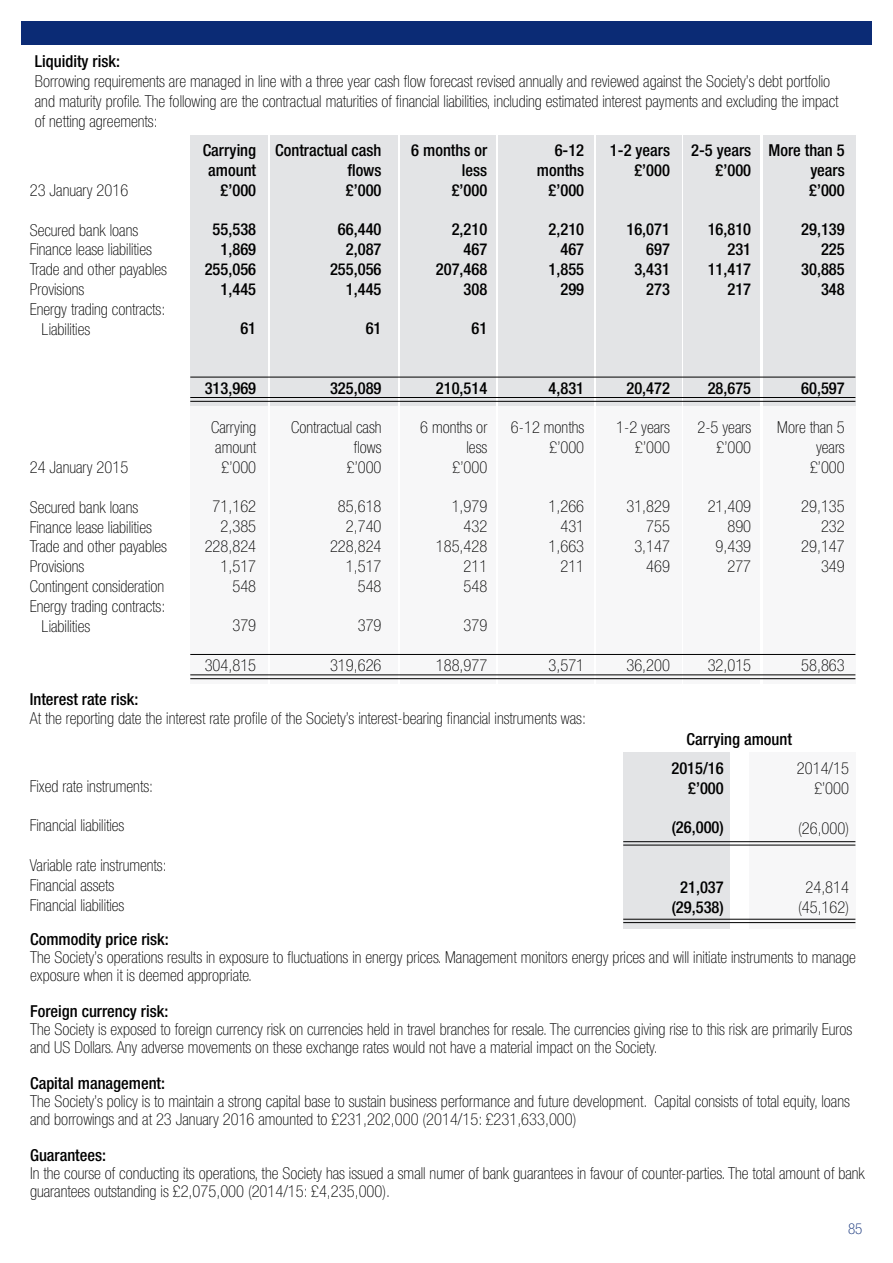
<style>
.page{position:relative;width:893px;height:1263px;background:#fff}
.page>*{position:absolute;margin:0;border:0;box-sizing:border-box;transform-origin:0 0}
.t1{font:100 condensed 16.5px/19.8px "Helvetica Neue";color:#000;text-align:right}
.t2{font:500 condensed 16.5px/19.8px "Helvetica Neue";color:#000;text-align:right}
.t3{font:100 condensed 15px "Helvetica Neue";color:#0b2b75}
</style>
<div class="page">
<div style="left:21px;top:21px;width:851px;height:24px;background:#0b2b75"></div>
<div style="left:191px;top:388px;width:77px;height:296px;background:#f7f7f8"></div>
<div style="left:270px;top:388px;width:128px;height:296px;background:#f7f7f8"></div>
<div style="left:401px;top:388px;width:95px;height:296px;background:#f7f7f8"></div>
<div style="left:498px;top:388px;width:95px;height:296px;background:#f7f7f8"></div>
<div style="left:596px;top:388px;width:85px;height:296px;background:#f7f7f8"></div>
<div style="left:684px;top:388px;width:76px;height:296px;background:#f7f7f8"></div>
<div style="left:763px;top:388px;width:92px;height:296px;background:#f7f7f8"></div>
<div style="left:191px;top:136px;width:77px;height:270px;background:#e3e4e6"></div>
<div style="left:270px;top:136px;width:128px;height:270px;background:#e3e4e6"></div>
<div style="left:401px;top:136px;width:95px;height:270px;background:#e3e4e6"></div>
<div style="left:498px;top:136px;width:95px;height:270px;background:#e3e4e6"></div>
<div style="left:596px;top:136px;width:85px;height:270px;background:#e3e4e6"></div>
<div style="left:684px;top:136px;width:76px;height:270px;background:#e3e4e6"></div>
<div style="left:763px;top:136px;width:92px;height:270px;background:#e3e4e6"></div>
<hr style="left:190px;top:397px;width:665px;height:1px;background:#000">
<hr style="left:190px;top:674px;width:665px;height:1px;background:#000">
<hr style="left:190px;top:401px;width:665px;height:1px;background:#000">
<hr style="left:190px;top:678px;width:665px;height:1px;background:#000">
<hr style="left:190px;top:377px;width:665px;height:1px;background:#000">
<hr style="left:190px;top:654px;width:665px;height:1px;background:#000">
<div style="left:623px;top:752px;width:106px;height:177px;background:#e3e4e6"></div>
<div style="left:749px;top:752px;width:106px;height:177px;background:#f7f7f8"></div>
<hr style="left:623px;top:841px;width:232px;height:1px;background:#000">
<hr style="left:623px;top:919px;width:232px;height:1px;background:#000">
<hr style="left:623px;top:845px;width:232px;height:1px;background:#000">
<hr style="left:623px;top:922px;width:232px;height:1px;background:#000">
<p class="t2" style="left:35px;top:51px;width:87px">Liquidity risk:</p>
<p class="t1" style="left:35px;top:71px;width:805px;text-align:left">Borrowing requirements are managed in line with a three year cash flow forecast revised annually and reviewed against the Society’s debt portfolio and maturity profile. The following are the contractual maturities of financial liabilities, including estimated interest payments and excluding the impact of netting agreements:</p>
<p class="t2" style="left:203px;top:140px;width:55px">Carrying amount £’000</p>
<p class="t2" style="left:205px;top:219px;width:53px">55,538<br>1,869<br>255,056<br>1,445</p>
<p class="t2" style="left:240px;top:318px;width:17px">61</p>
<p class="t2" style="left:346px;top:140px;width:37px;text-align:justify;text-indent:-71px">Contractual cash flows £’000</p>
<p class="t2" style="left:330px;top:219px;width:53px">66,440<br>2,087<br>255,056<br>1,445</p>
<p class="t2" style="left:366px;top:318px;width:17px">61</p>
<p class="t2" style="left:411px;top:140px;width:78px">6 months or less<br>£’000</p>
<p class="t2" style="left:436px;top:219px;width:53px">2,210<br>467<br>207,468<br>308</p>
<p class="t2" style="left:471px;top:318px;width:17px">61</p>
<p class="t2" style="left:809px;top:140px;width:37px;text-align:justify;text-indent:-41px">More than 5 years £’000</p>
<p class="t2" style="left:801px;top:219px;width:45px">29,139<br>225<br>30,885<br>348</p>
<p class="t2" style="left:537px;top:140px;width:49px">6-12 months £’000</p>
<p class="t2" style="left:549px;top:219px;width:37px">2,210<br>467<br>1,855<br>299</p>
<p class="t2" style="left:610px;top:140px;width:62px">1-2 years £’000</p>
<p class="t2" style="left:691px;top:140px;width:62px">2-5 years £’000</p>
<p class="t1" style="left:30px;top:180px;width:100px">23 January 2016</p>
<p class="t1" style="left:30px;top:220px;width:110px">Secured bank loans</p>
<p class="t1" style="left:30px;top:240px;width:124px">Finance lease liabilities</p>
<p class="t1" style="left:30px;top:259px;width:139px">Trade and other payables</p>
<p class="t1" style="left:30px;top:279px;width:56px">Provisions</p>
<p class="t1" style="left:30px;top:299px;width:137px">Energy trading contracts:</p>
<p class="t1" style="left:42px;top:319px;width:50px">Liabilities</p>
<p class="t2" style="left:626px;top:219px;width:45px">16,071<br>697<br>3,431<br>273</p>
<p class="t2" style="left:708px;top:219px;width:45px">16,810<br>231<br>11,417<br>217</p>
<p class="t1" style="left:30px;top:457px;width:100px">24 January 2015</p>
<p class="t1" style="left:30px;top:497px;width:110px">Secured bank loans</p>
<p class="t1" style="left:30px;top:517px;width:124px">Finance lease liabilities</p>
<p class="t1" style="left:30px;top:537px;width:139px">Trade and other payables</p>
<p class="t1" style="left:30px;top:556px;width:56px">Provisions</p>
<p class="t1" style="left:30px;top:576px;width:136px">Contingent consideration</p>
<p class="t1" style="left:30px;top:596px;width:137px">Energy trading contracts:</p>
<p class="t1" style="left:42px;top:616px;width:50px">Liabilities</p>
<p class="t2" style="left:205px;top:378px;width:53px">313,969</p>
<p class="t1" style="left:211px;top:417px;width:46px">Carrying amount £’000</p>
<p class="t1" style="left:205px;top:497px;width:53px">71,162<br>2,385<br>228,824<br>1,517<br>548</p>
<p class="t1" style="left:232px;top:615px;width:25px">379</p>
<p class="t1" style="left:205px;top:655px;width:53px">304,815</p>
<p class="t2" style="left:330px;top:378px;width:53px">325,089</p>
<p class="t1" style="left:291px;top:417px;width:92px">Contractual cash flows<br>£’000</p>
<p class="t1" style="left:330px;top:497px;width:53px">85,618<br>2,740<br>228,824<br>1,517<br>548</p>
<p class="t1" style="left:358px;top:615px;width:25px">379</p>
<p class="t1" style="left:330px;top:655px;width:53px">319,626</p>
<p class="t2" style="left:436px;top:378px;width:53px">210,514</p>
<p class="t1" style="left:420px;top:417px;width:69px">6 months or less<br>£’000</p>
<p class="t1" style="left:436px;top:497px;width:53px">1,979<br>432<br>185,428<br>211<br>548</p>
<p class="t1" style="left:464px;top:615px;width:25px">379</p>
<p class="t1" style="left:436px;top:655px;width:53px">188,977</p>
<p class="t2" style="left:549px;top:378px;width:37px">4,831</p>
<p class="t1" style="left:511px;top:417px;width:75px">6-12 months £’000</p>
<p class="t1" style="left:549px;top:497px;width:37px">1,266<br>431<br>1,663<br>211</p>
<p class="t1" style="left:549px;top:655px;width:37px">3,571</p>
<p class="t2" style="left:30px;top:689px;width:110px">Interest rate risk:</p>
<p class="t1" style="left:30px;top:709px;width:558px">At the reporting date the interest rate profile of the Society’s interest-bearing financial instruments was:</p>
<p class="t1" style="left:30px;top:776px;width:125px">Fixed rate instruments:</p>
<p class="t1" style="left:30px;top:815px;width:96px">Financial liabilities</p>
<p class="t1" style="left:30px;top:855px;width:138px;text-align:left">Variable rate instruments:<br>Financial assets<br>Financial liabilities</p>
<p class="t2" style="left:626px;top:378px;width:45px">20,472</p>
<p class="t1" style="left:616px;top:417px;width:55px">1-2 years £’000</p>
<p class="t1" style="left:626px;top:497px;width:45px">31,829<br>755<br>3,147<br>469</p>
<p class="t2" style="left:708px;top:378px;width:45px">28,675</p>
<p class="t1" style="left:697px;top:417px;width:55px">2-5 years £’000</p>
<p class="t1" style="left:708px;top:497px;width:45px">21,409<br>890<br>9,439<br>277</p>
<p class="t2" style="left:801px;top:378px;width:45px">60,597</p>
<p class="t1" style="left:777px;top:417px;width:69px">More than 5 years £’000</p>
<p class="t1" style="left:801px;top:497px;width:45px">29,135<br>232<br>29,147<br>349</p>
<p class="t1" style="left:626px;top:655px;width:45px">36,200</p>
<p class="t1" style="left:708px;top:655px;width:45px">32,015</p>
<p class="t1" style="left:801px;top:655px;width:45px">58,863</p>
<p class="t2" style="left:687px;top:729px;width:107px">Carrying amount</p>
<p class="t2" style="left:671px;top:758px;width:54px">2015/16 £’000</p>
<p class="t2" style="left:672px;top:817px;width:54px">(26,000)</p>
<p class="t2" style="left:672px;top:877px;width:54px;text-align:center">21,037 (29,538)</p>
<p class="t1" style="left:797px;top:758px;width:54px">2014/15 £’000</p>
<p class="t1" style="left:798px;top:818px;width:52px">(26,000)</p>
<p class="t1" style="left:798px;top:877px;width:52px;text-align:center">24,814 (45,162)</p>
<p class="t2" style="left:30px;top:929px;width:140px">Commodity price risk:</p>
<p class="t1" style="left:30px;top:948px;width:827px;line-height:18px;text-align:left">The Society’s operations results in exposure to fluctuations in energy prices. Management monitors energy prices and will initiate instruments to manage exposure when it is deemed appropriate.</p>
<p class="t2" style="left:30px;top:1001px;width:140px">Foreign currency risk:</p>
<p class="t1" style="left:30px;top:1020px;width:824px;line-height:18px;text-align:left">The Society is exposed to foreign currency risk on currencies held in travel branches for resale. The currencies giving rise to this risk are primarily Euros and US Dollars. Any adverse movements on these exchange rates would not have a material impact on the Society.</p>
<p class="t2" style="left:30px;top:1073px;width:136px">Capital management:</p>
<p class="t1" style="left:30px;top:1092px;width:821px;line-height:18px;text-align:left">The Society’s policy is to maintain a strong capital base to sustain business performance and future development. Capital consists of total equity, loans and borrowings and at 23 January 2016 amounted to £231,202,000 (2014/15: £231,633,000)</p>
<p class="t2" style="left:30px;top:1145px;width:77px">Guarantees:</p>
<p class="t1" style="left:30px;top:1164px;width:836px;line-height:18px;text-align:left">In the course of conducting its operations, the Society has issued a small numer of bank guarantees in favour of counter-parties. The total amount of bank guarantees outstanding is £2,075,000 (2014/15: £4,235,000).</p>
<p class="t3" style="left:848px;top:1220px;width:16px">85</p>
</div>
